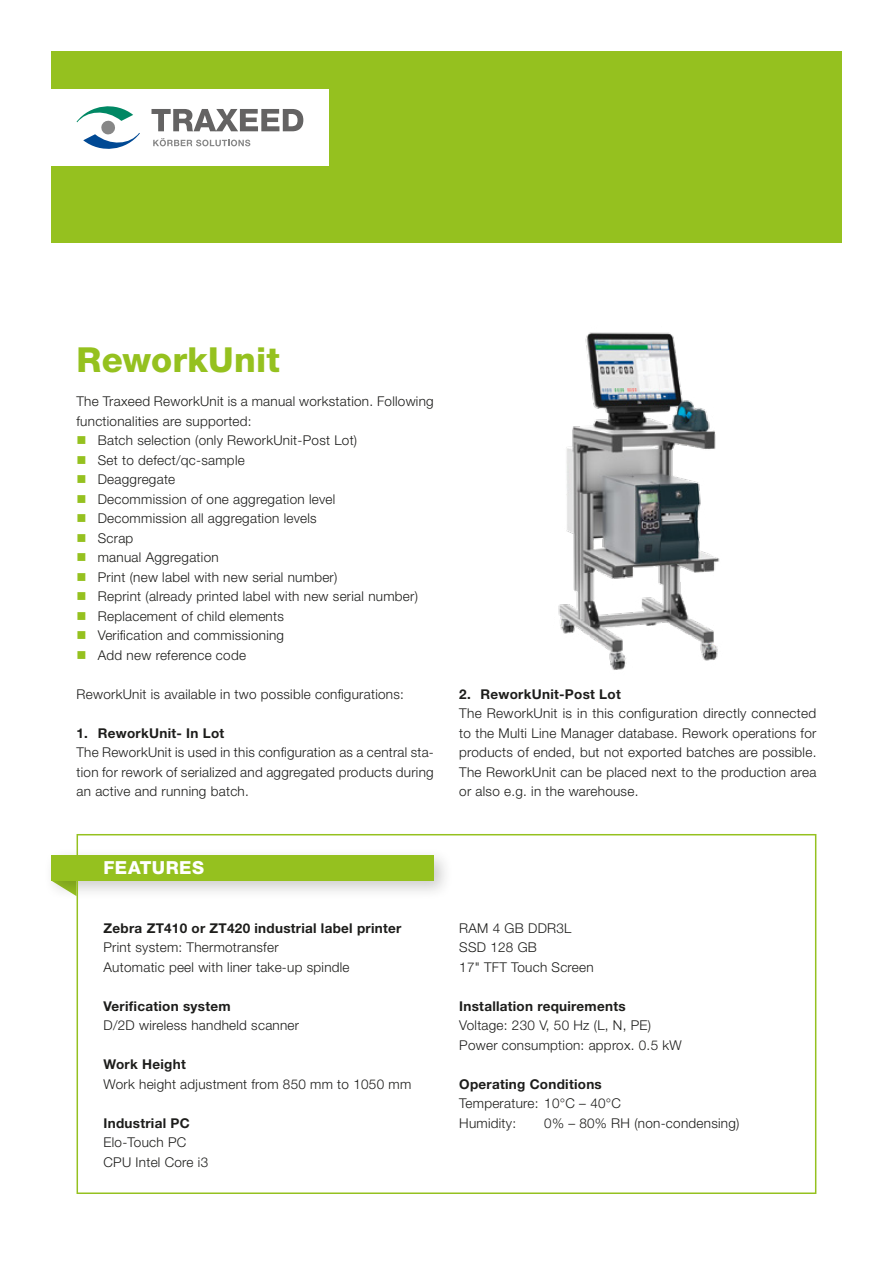
<style>
.page{position:relative;width:893px;height:1263px;background:#fff}
.page>*{position:absolute;margin:0;border:0;box-sizing:border-box;transform-origin:0 0}
.t1{font:800 34.5px "Helvetica Neue LT Pro";letter-spacing:.005em;color:#95c11f}
.t2{font:800 18px "Helvetica Neue LT Pro";letter-spacing:.025em;color:#fff}
.t3{font:300 13.5px/19.5px "Helvetica Neue LT Pro";letter-spacing:.02em;color:#1d1d1b}
.t4{font:700 13.5px "Helvetica Neue LT Pro";letter-spacing:.02em;color:#1d1d1b}
</style>
<div class="page">
<div style="left:51px;top:51px;width:791px;height:191px;background:#95c11f"></div>
<div style="left:51px;top:89px;width:278px;height:77px;background:#fff"></div>
<svg style="left:77px;top:106px;width:63px;height:43px"></svg>
<svg style="left:153px;top:138px;width:97px;height:8px"></svg>
<svg style="left:152px;top:109px;width:151px;height:22px"></svg>
<div style="left:44px;top:847px;width:410px;height:54px;background:#1d1d1b;opacity:.22"></div>
<div style="left:51px;top:855px;width:383px;height:25px;background:#95c11f"></div>
<div style="left:77px;top:834px;width:739px;height:360px;border:2px solid #95c11f"></div>
<img style="left:558px;top:332px;width:162px;height:338px">
<h1 class="t1" style="left:77px;top:339px;width:205px">ReworkUnit</h1>
<p class="t3" style="left:77px;top:391px;width:359px">The Traxeed ReworkUnit is a manual workstation. Following</p>
<p class="t3" style="left:77px;top:411px;width:177px">functionalities are supported:</p>
<p class="t3" style="left:98px;top:430px;width:261px">Batch selection (only ReworkUnit-Post Lot)</p>
<p class="t3" style="left:98px;top:450px;width:148px">Set to defect/qc-sample</p>
<p class="t3" style="left:98px;top:469px;width:79px">Deaggregate</p>
<p class="t3" style="left:98px;top:489px;width:239px">Decommission of one aggregation level</p>
<p class="t3" style="left:98px;top:508px;width:220px">Decommission all aggregation levels</p>
<p class="t3" style="left:98px;top:528px;width:37px">Scrap</p>
<p class="t3" style="left:98px;top:547px;width:122px">manual Aggregation</p>
<p class="t3" style="left:98px;top:567px;width:241px">Print (new label with new serial number)</p>
<p class="t3" style="left:98px;top:586px;width:322px">Reprint (already printed label with new serial number)</p>
<p class="t3" style="left:98px;top:606px;width:188px">Replacement of child elements</p>
<p class="t3" style="left:98px;top:625px;width:188px">Verification and commissioning</p>
<p class="t3" style="left:98px;top:645px;width:150px">Add new reference code</p>
<p class="t3" style="left:77px;top:684px;width:329px">ReworkUnit is available in two possible configurations:</p>
<p class="t4" style="left:77px;top:724px;width:149px">1. ReworkUnit- In Lot</p>
<p class="t3" style="left:77px;top:742px;width:359px;text-align:justify">The ReworkUnit is used in this configuration as a central sta&shy;tion for rework of serialized and aggregated products during an active and running batch.</p>
<h2 class="t2" style="left:104px;top:857px;width:102px">FEATURES</h2>
<p class="t4" style="left:104px;top:919px;width:299px">Zebra ZT410 or ZT420 industrial label printer</p>
<p class="t3" style="left:104px;top:937px;width:248px">Print system: Thermotransfer<br>Automatic peel with liner take-up spindle</p>
<p class="t4" style="left:104px;top:997px;width:129px">Verification system</p>
<p class="t3" style="left:104px;top:1015px;width:197px">D/2D wireless handheld scanner</p>
<p class="t4" style="left:104px;top:1056px;width:84px">Work Height</p>
<p class="t3" style="left:104px;top:1074px;width:309px">Work height adjustment from 850 mm to 1050 mm</p>
<p class="t4" style="left:104px;top:1114px;width:88px">Industrial PC</p>
<p class="t3" style="left:104px;top:1132px;width:106px">Elo-Touch PC<br>CPU Intel Core i3</p>
<p class="t4" style="left:459px;top:685px;width:163px">2. ReworkUnit-Post Lot</p>
<p class="t3" style="left:459px;top:703px;width:359px;text-align:justify">The ReworkUnit is in this configuration directly connected to the Multi Line Manager database. Rework operations for products of ended, but not exported batches are possible.<br>The ReworkUnit can be placed next to the production area or also e.g. in the warehouse.</p>
<p class="t3" style="left:459px;top:918px;width:136px">RAM 4 GB DDR3L<br>SSD 128 GB<br>17" TFT Touch Screen</p>
<p class="t4" style="left:459px;top:997px;width:168px">Installation requirements</p>
<p class="t3" style="left:459px;top:1015px;width:224px">Voltage: 230 V, 50 Hz (L, N, PE)<br>Power consumption: approx. 0.5 kW</p>
<p class="t4" style="left:459px;top:1075px;width:144px">Operating Conditions</p>
<p class="t3" style="left:459px;top:1093px;width:163px">Temperature: 10°C – 40°C<br>Humidity:</p>
<p class="t3" style="left:544px;top:1113px;width:197px">0% – 80% RH (non-condensing)</p>
</div>
